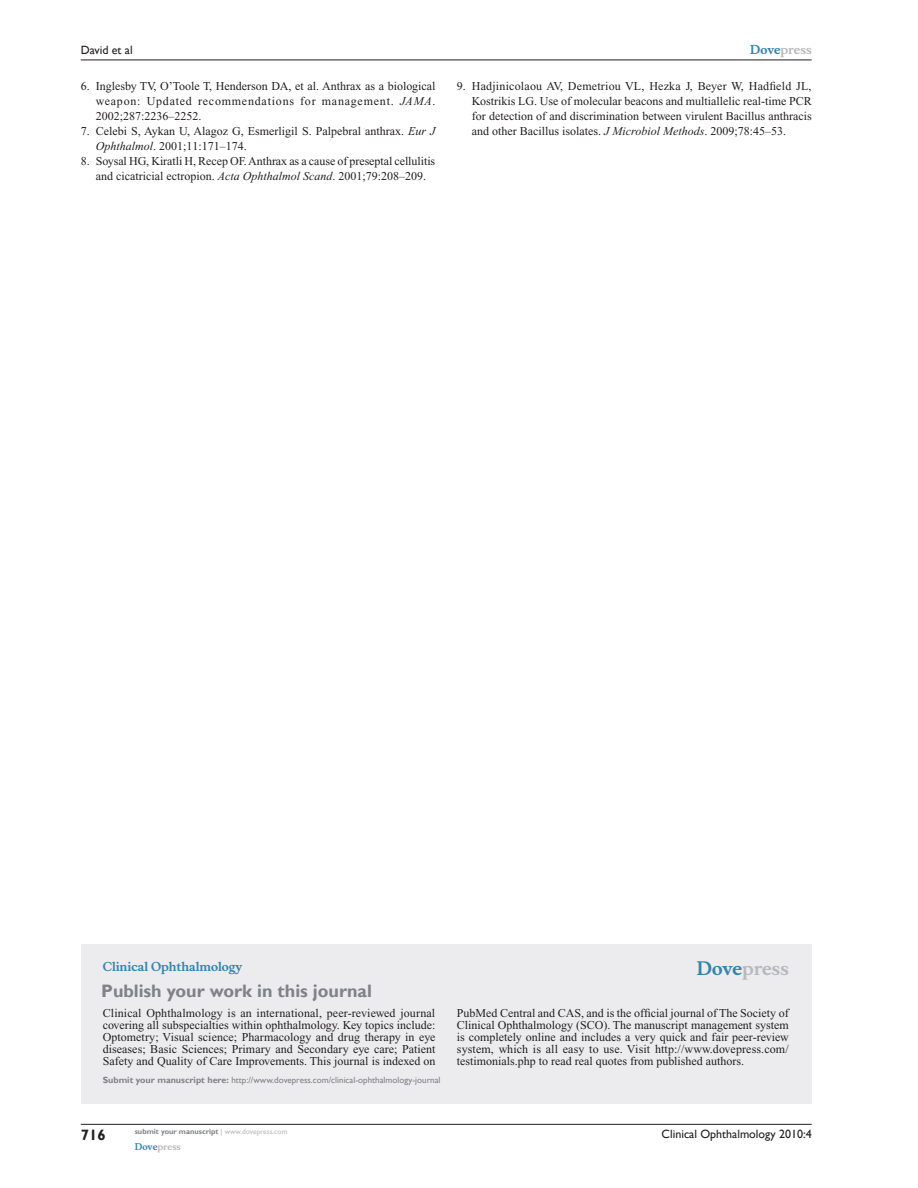
<style>
.page{position:relative;width:918px;height:1188px;background:#fff}
.page>*{position:absolute;margin:0;border:0;box-sizing:border-box;transform-origin:0 0}
.t1{font:700 18px "Gill Sans";color:#808285}
.t2{font:700 18px "Musee";color:#b8b9bc}
.t3{font:700 15px "Gill Sans";color:#231f20}
.t4{font:12px/12px "Times New Roman";color:#231f20;text-align:justify}
.t5{font:12px "Gill Sans";color:#231f20}
.t6{font:700 12px "Musee";color:#3485ae}
.t7{font:700 12px "Musee";color:#b8b9bc}
.t8{font:9px "Gill Sans";color:#808285}
.t9{font:700 9px "Musee";color:#b8b9bc}
.t10{font:700 7.5px "Gill Sans";color:#808285}
.s1{font-style:italic}
.s2{color:#3485ae}
.s3{font-weight:700}
.s4{font-weight:400;color:#b8b9bc}
</style>
<div class="page">
<div style="left:81px;top:944px;width:731px;height:159px;background:#ececee"></div>
<hr style="left:81px;top:1124px;width:731px;height:1px;background:#231f20">
<hr style="left:81px;top:60px;width:731px;height:1px;background:#231f20">
<p class="t5" style="left:81px;top:43px;width:53px">David et al</p>
<p class="t4" style="left:96px;top:79px;width:341px;line-height:15px;text-indent:-15px">6. Inglesby TV, O’Toole T, Henderson DA, et al. Anthrax as a biological weapon: Updated recommendations for management. <span class="s1">JAMA</span>.<br>2002;287:2236–2252.</p>
<p class="t4" style="left:96px;top:124px;width:341px;line-height:15px;text-indent:-15px">7. Celebi S, Aykan U, Alagoz G, Esmerligil S. Palpebral anthrax. <span class="s1">Eur J<br>Ophthalmol</span>. 2001;11:171–174.</p>
<p class="t4" style="left:81px;top:154px;width:356px;line-height:15px;text-align:center">8. Soysal HG, Kiratli H, Recep OF. Anthrax as a cause of preseptal cellulitis and cicatricial ectropion. <span class="s1">Acta Ophthalmol Scand</span>. 2001;79:208–209.</p>
<p class="t7" style="left:750px;top:43px;width:63px"><span class="s2">Dove</span>press</p>
<p class="t4" style="left:472px;top:79px;width:341px;line-height:15px;text-indent:-15px">9. Hadjinicolaou AV, Demetriou VL, Hezka J, Beyer W, Hadfield JL, Kostrikis LG. Use of molecular beacons and multiallelic real-time PCR for detection of and discrimination between virulent Bacillus anthracis and other Bacillus isolates. <span class="s1">J Microbiol Methods</span>. 2009;78:45–53.</p>
<p class="t6" style="left:103px;top:959px;width:141px">Clinical Ophthalmology</p>
<h1 class="t1" style="left:101px;top:980px;width:272px">Publish your work in this journal</h1>
<h1 class="t2" style="left:697px;top:958px;width:94px"><span class="s2">Dove</span>press</h1>
<p class="t4" style="left:103px;top:1007px;width:334px">Clinical Ophthalmology is an international, peer-reviewed journal covering all subspecialties within ophthalmology. Key topics include:<br>Optometry; Visual science; Pharmacology and drug therapy in eye diseases; Basic Sciences; Primary and Secondary eye care; Patient Safety and Quality of Care Improvements. This journal is indexed on</p>
<p class="t4" style="left:457px;top:1007px;width:333px">PubMed Central and CAS, and is the official journal of The Society of Clinical Ophthalmology (SCO). The manuscript management system is completely online and includes a very quick and fair peer-review system, which is all easy to use. Visit http://www.dovepress.com/ testimonials.php to read real quotes from published authors.</p>
<p class="t8" style="left:103px;top:1075px;width:339px"><span class="s3">Submit your manuscript here:</span> http://www.dovepress.com/clinical-ophthalmology-journal</p>
<p class="t3" style="left:81px;top:1126px;width:26px">716</p>
<p class="t10" style="left:135px;top:1127px;width:154px">submit your manuscript <span class="s4">| www.dovepress.com</span></p>
<p class="t9" style="left:135px;top:1141px;width:48px"><span class="s2">Dove</span>press</p>
<p class="t5" style="left:662px;top:1127px;width:152px">Clinical Ophthalmology 2010:4</p>
</div>
